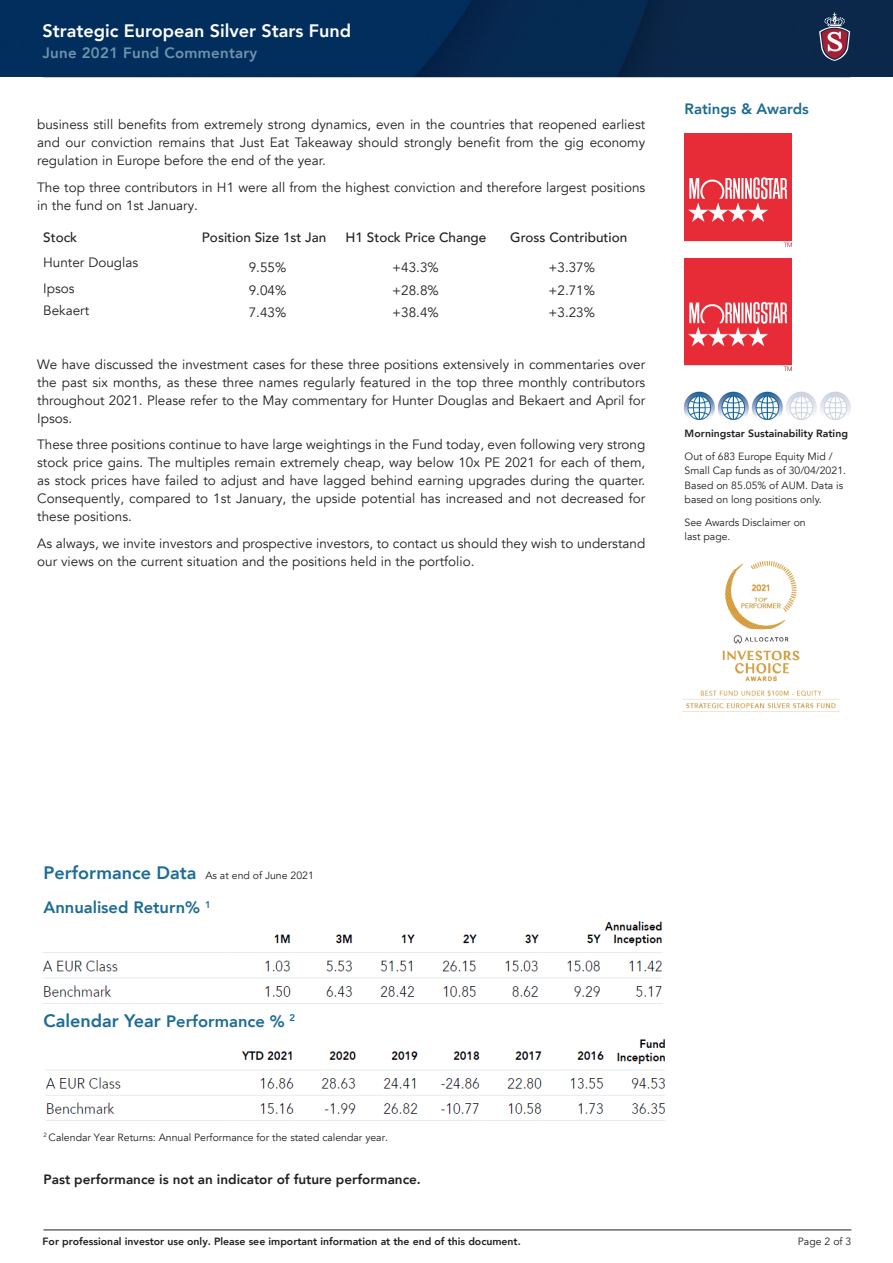
<style>
.page{position:relative;width:893px;height:1263px;background:#fff}
.page>*{position:absolute;margin:0;border:0;box-sizing:border-box;transform-origin:0 0}
.t1{font:800 18px "Avenir LT Com";color:#fff}
.t2{font:800 18px "Avenir LT Com";color:#1c6c94}
.t3{font:800 16.5px "Avenir LT Com";color:#1c6c94}
.t4{font:800 15px "Avenir LT Com";letter-spacing:.02em;color:#6e94ab}
.t5{font:800 15px "Avenir LT Com";color:#1c6c94}
.t6{font:13.5px/18px "Avenir LT Com";color:#231f20;text-align:justify}
.t7{font:500 13.5px "Avenir LT Com";color:#231f20}
.t8{font:800 13.5px "Avenir LT Com";color:#231f20}
.t9{font:10.5px/14.2px "Avenir LT";color:#231f20}
.t10{font:800 10.5px "Avenir LT Com";color:#231f20}
.t11{font:10.5px/14.2px "Avenir LT Com";color:#231f20}
.s1{font-weight:800;font-size:18px;color:#1c6c94}
.s2{font-size:16.5px}
</style>
<div class="page">
<hr style="left:43px;top:1230px;width:808px;height:1px;background:#231f20">
<img style="left:682px;top:561px;width:158px;height:151px">
<img style="left:0;top:0;width:893px;height:77px">
<svg style="left:819px;top:13px;width:31px;height:48px"></svg>
<img style="left:683px;top:392px;width:168px;height:28px">
<img style="left:684px;top:134px;width:107px;height:112px">
<img style="left:684px;top:258px;width:107px;height:113px">
<img style="left:43px;top:921px;width:620px;height:83px">
<img style="left:45px;top:1038px;width:619px;height:83px">
<p class="t1" style="left:43px;top:20px;width:310px">Strategic European Silver Stars Fund</p>
<p class="t4" style="left:43px;top:43px;width:216px">June 2021 Fund Commentary</p>
<p class="t6" style="left:37px;top:116px;width:610px">business still benefits from extremely strong dynamics, even in the countries that reopened earliest and our conviction remains that Just Eat Takeaway should strongly benefit from the gig economy regulation in Europe before the end of the year.</p>
<p class="t6" style="left:37px;top:178px;width:610px">The top three contributors in H1 were all from the highest conviction and therefore largest positions in the fund on 1st January.</p>
<p class="t7" style="left:43px;top:230px;width:36px">Stock</p>
<p class="t7" style="left:202px;top:230px;width:126px">Position Size 1st Jan</p>
<p class="t7" style="left:345px;top:230px;width:142px">H1 Stock Price Change</p>
<p class="t7" style="left:510px;top:230px;width:118px">Gross Contribution</p>
<p class="t6" style="left:43px;top:254px;width:96px">Hunter Douglas</p>
<p class="t6" style="left:249px;top:259px;width:39px">9.55%</p>
<p class="t6" style="left:392px;top:259px;width:48px">+43.3%</p>
<p class="t6" style="left:549px;top:259px;width:48px">+3.37%</p>
<p class="t6" style="left:43px;top:279px;width:33px">Ipsos</p>
<p class="t6" style="left:249px;top:281px;width:39px">9.04%</p>
<p class="t6" style="left:392px;top:281px;width:48px">+28.8%</p>
<p class="t6" style="left:549px;top:281px;width:48px">+2.71%</p>
<p class="t6" style="left:43px;top:302px;width:47px">Bekaert</p>
<p class="t6" style="left:249px;top:304px;width:39px">7.43%</p>
<p class="t6" style="left:392px;top:304px;width:48px">+38.4%</p>
<p class="t6" style="left:549px;top:304px;width:48px">+3.23%</p>
<p class="t6" style="left:37px;top:355px;width:610px">We have discussed the investment cases for these three positions extensively in commentaries over the past six months, as these three names regularly featured in the top three monthly contributors throughout 2021. Please refer to the May commentary for Hunter Douglas and Bekaert and April for Ipsos.</p>
<p class="t6" style="left:37px;top:436px;width:610px">These three positions continue to have large weightings in the Fund today, even following very strong stock price gains. The multiples remain extremely cheap, way below 10x PE 2021 for each of them, as stock prices have failed to adjust and have lagged behind earning upgrades during the quarter.<br>Consequently, compared to 1st January, the upside potential has increased and not decreased for these positions.</p>
<p class="t6" style="left:37px;top:534px;width:610px">As always, we invite investors and prospective investors, to contact us should they wish to understand our views on the current situation and the positions held in the portfolio.</p>
<p class="t5" style="left:685px;top:100px;width:126px">Ratings &amp; Awards</p>
<p class="t10" style="left:685px;top:428px;width:165px">Morningstar Sustainability Rating</p>
<p class="t9" style="left:685px;top:450px;width:163px">Out of 683 Europe Equity Mid /<br>Small Cap funds as of 30/04/2021.<br>Based on 85.05% of AUM. Data is based on long positions only.</p>
<p class="t11" style="left:685px;top:515px;width:123px">See Awards Disclaimer on last page.</p>
<p class="t11" style="left:44px;top:868px;width:272px"><span class="s1">Performance Data</span> As at end of June 2021</p>
<p class="t3" style="left:44px;top:898px;width:169px">Annualised Return% <sup>1</sup></p>
<p class="t2" style="left:44px;top:1010px;width:253px">Calendar Year <span class="s2">Performance %</span> <sup>2</sup></p>
<p class="t9" style="left:44px;top:1130px;width:346px"><sup>2</sup> Calendar Year Returns: Annual Performance for the stated calendar year.</p>
<p class="t8" style="left:44px;top:1172px;width:379px">Past performance is not an indicator of future performance.</p>
<p class="t10" style="left:43px;top:1235px;width:480px">For professional investor use only. Please see important information at the end of this document.</p>
<p class="t11" style="left:798px;top:1234px;width:55px">Page 2 of 3</p>
</div>
